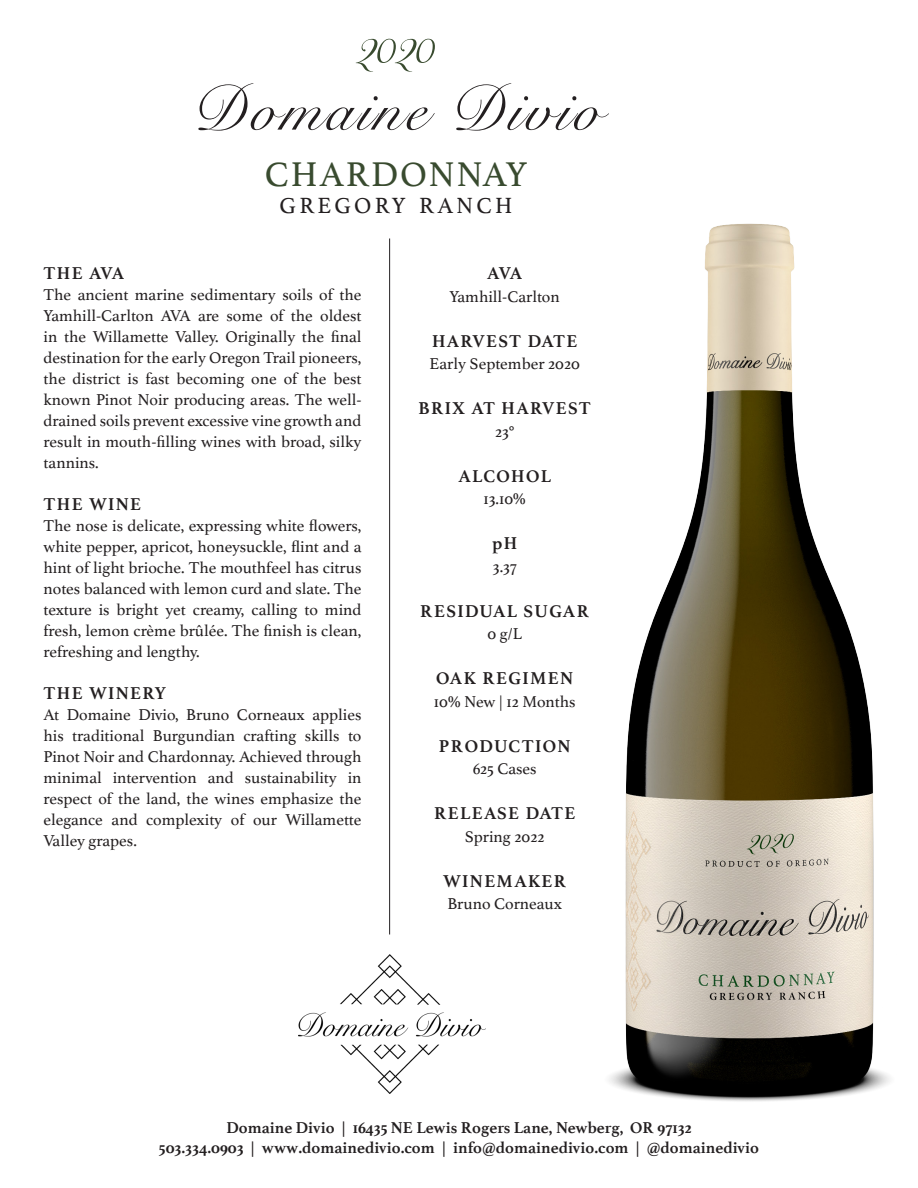
<style>
.page{position:relative;width:918px;height:1188px;background:#fff}
.page>*{position:absolute;margin:0;border:0;box-sizing:border-box;transform-origin:0 0}
.t1{font:93px "Respective 2.0 Swashes";color:#394b2f}
.t2{font:63px "Snell Roundhand";letter-spacing:.05em;color:#231f20}
.t3{font:36px "Athelas";letter-spacing:.05em;color:#394b2f}
.t4{font:23.1px "Athelas";letter-spacing:.145em;color:#231f20}
.t5{font:700 18px "Athelas";letter-spacing:.075em;color:#231f20}
.t6{font:16.5px/21px "Athelas";color:#231f20;text-align:justify}
.t7{font:700 16.5px/19.5px "Athelas";color:#231f20;text-align:center}
</style>
<div class="page">
<img style="left:609px;top:223px;width:281px;height:878px">
<img style="left:298px;top:954px;width:188px;height:140px">
<hr style="left:389px;top:238px;width:1px;height:696px;background:#231f20">
<h1 class="t1" style="left:357px;top:-5px;width:80px">2020</h1>
<h2 class="t2" style="left:191px;top:59px;width:412px">Domaine Divio</h2>
<h3 class="t3" style="left:265px;top:146px;width:264px">CHARDONNAY</h3>
<h3 class="t4" style="left:280px;top:187px;width:234px">GREGORY RANCH</h3>
<p class="t5" style="left:44px;top:259px;width:82px">THE AVA</p>
<p class="t6" style="left:44px;top:284px;width:319px">The ancient marine sedimentary soils of the Yamhill-Carlton AVA are some of the oldest in the Willamette Valley. Originally the final destination for the early Oregon Trail pioneers, the district is fast becoming one of the best known Pinot Noir producing areas. The well&shy;drained soils prevent excessive vine growth and result in mouth-filling wines with broad, silky tannins.</p>
<p class="t5" style="left:44px;top:490px;width:99px">THE WINE</p>
<p class="t6" style="left:44px;top:515px;width:319px">The nose is delicate, expressing white flowers, white pepper, apricot, honeysuckle, flint and a hint of light brioche. The mouthfeel has citrus notes balanced with lemon curd and slate. The texture is bright yet creamy, calling to mind fresh, lemon crème brûlée. The finish is clean, refreshing and lengthy.</p>
<p class="t5" style="left:44px;top:679px;width:124px">THE WINERY</p>
<p class="t6" style="left:44px;top:704px;width:319px">At Domaine Divio, Bruno Corneaux applies his traditional Burgundian crafting skills to Pinot Noir and Chardonnay. Achieved through minimal intervention and sustainability in respect of the land, the wines emphasize the elegance and complexity of our Willamette Valley grapes.</p>
<p class="t5" style="left:487px;top:259px;width:37px">AVA</p>
<p class="t6" style="left:450px;top:286px;width:112px">Yamhill-Carlton</p>
<p class="t5" style="left:432px;top:326px;width:147px">HARVEST DATE</p>
<p class="t6" style="left:429px;top:353px;width:152px">Early September 2020</p>
<p class="t5" style="left:419px;top:394px;width:174px">BRIX AT HARVEST</p>
<p class="t6" style="left:495px;top:421px;width:20px">23°</p>
<p class="t5" style="left:458px;top:461px;width:94px">ALCOHOL</p>
<p class="t6" style="left:483px;top:488px;width:44px">13.10%</p>
<p class="t5" style="left:492px;top:529px;width:27px">pH</p>
<p class="t6" style="left:493px;top:556px;width:25px">3.37</p>
<p class="t5" style="left:420px;top:596px;width:170px">RESIDUAL SUGAR</p>
<p class="t6" style="left:488px;top:623px;width:36px">0 g/L</p>
<p class="t5" style="left:436px;top:664px;width:139px">OAK REGIMEN</p>
<p class="t6" style="left:434px;top:691px;width:143px">10% New | 12 Months</p>
<p class="t5" style="left:439px;top:731px;width:133px">PRODUCTION</p>
<p class="t6" style="left:473px;top:758px;width:65px">625 Cases</p>
<p class="t5" style="left:434px;top:799px;width:143px">RELEASE DATE</p>
<p class="t6" style="left:465px;top:826px;width:82px">Spring 2022</p>
<p class="t5" style="left:443px;top:866px;width:125px">WINEMAKER</p>
<p class="t6" style="left:447px;top:893px;width:116px">Bruno Corneaux</p>
<p class="t7" style="left:159px;top:1118px;width:602px">Domaine Divio | 16435 NE Lewis Rogers Lane, Newberg, OR 97132<br>503.334.0903 | www.domainedivio.com | info@domainedivio.com | @domainedivio</p>
</div>
